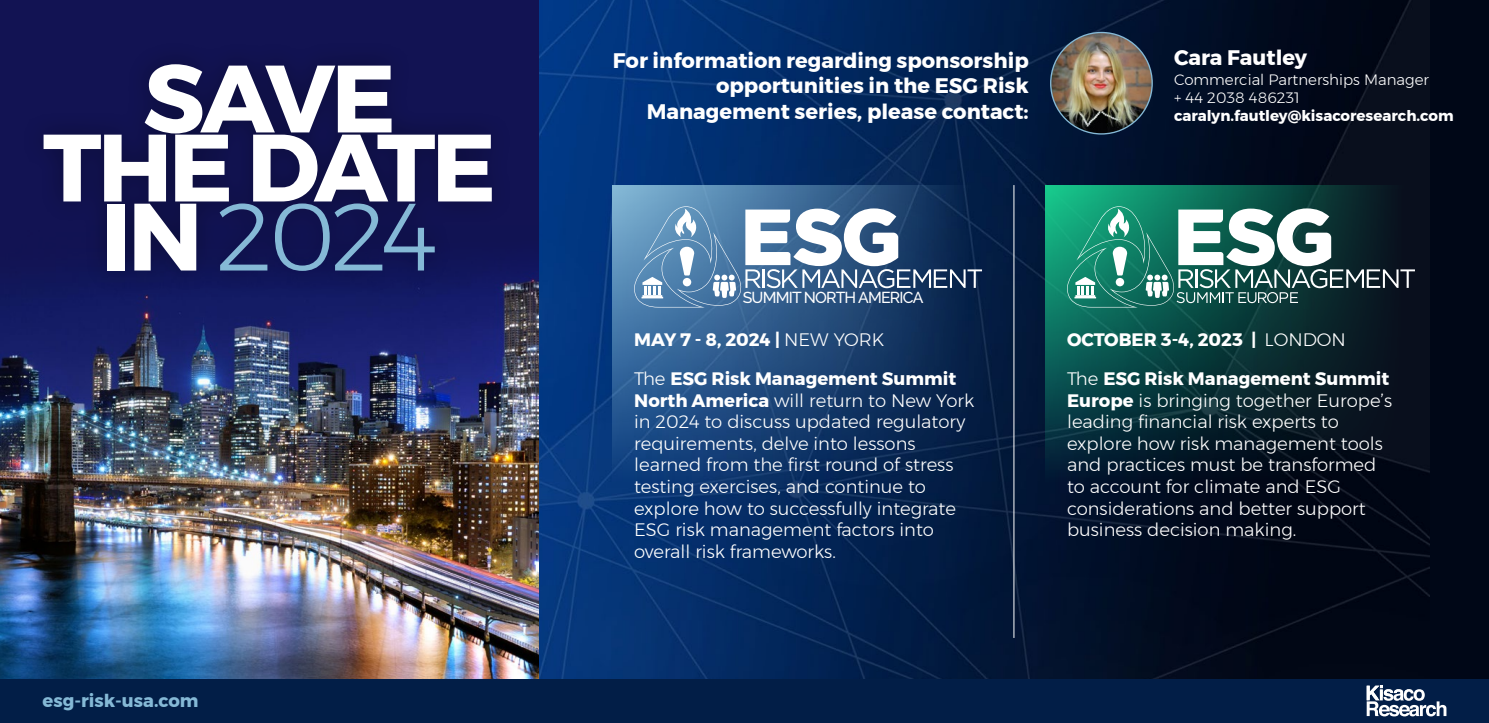
<style>
.page{position:relative;width:1489px;height:723px;background:#fff}
.page>*{position:absolute;margin:0;border:0;box-sizing:border-box;transform-origin:0 0}
.t1{font:700 95.4px/69px "Montserrat";letter-spacing:-.04em;color:#fff;text-align:center}
.t2{font:700 21px/25.2px "Montserrat";color:#fff;text-align:right}
.t3{font:300 18px/21.6px "Montserrat";color:#fff}
.t4{font:700 18px "Montserrat";color:#fff}
.t5{font:700 18px "Montserrat";color:#85b9d6}
.t6{font:500 15.75px "Raleway";letter-spacing:-.05em;color:#fff}
.t7{font:300 15px/18px "Montserrat";color:#fff}
.t8{font:700 15px "Montserrat";color:#fff}
.s1{font-weight:300;color:#85b9d6}
.s2{font-weight:300}
.s3{font-weight:700}
</style>
<div class="page">
<div style="left:539px;top:0;width:949px;height:723px;background:#000717"></div>
<img style="left:539px;top:0;width:890px;height:679px">
<div style="left:0;top:0;width:539px;height:723px;background:#121353"></div>
<img style="left:0;top:266px;width:539px;height:413px">
<div style="left:20px;top:41px;width:495px;height:253px;background:#000;opacity:.3"></div>
<img style="left:1050px;top:32px;width:102px;height:102px;border-radius:51px">
<div style="left:0;top:679px;width:1488px;height:44px;background:#021e47"></div>
<svg style="left:1366px;top:685px;width:80px;height:31px"></svg>
<svg style="left:613px;top:185px;width:368px;height:315px;background:#1e4574"></svg>
<svg style="left:1045px;top:185px;width:369px;height:315px"></svg>
<hr style="left:1013px;top:185px;width:1px;height:453px;background:#fff">
<svg style="left:634px;top:206px;width:347px;height:101px;background:#6483a4"></svg>
<svg style="left:1067px;top:206px;width:347px;height:101px;background:#4a7c75"></svg>
<h1 class="t1" style="left:43px;top:64px;width:454px">SAVE<br>THE DATE<br>IN <span class="s1">2024</span></h1>
<p class="t5" style="left:43px;top:686px;width:157px">esg-risk-usa.com</p>
<p class="t2" style="left:613px;top:48px;width:417px">For information regarding sponsorship opportunities in the ESG Risk<br>Management series, please contact:</p>
<p class="t2" style="left:1174px;top:45px;width:134px">Cara Fautley</p>
<p class="t7" style="left:1173px;top:71px;width:256px">Commercial Partnerships Manager + 44 2038 486231</p>
<p class="t8" style="left:1173px;top:104px;width:281px">caralyn.fautley@kisacoresearch.com</p>
<p class="t6" style="left:742px;top:288px;width:182px">SUMMIT NORTH AMERICA</p>
<p class="t4" style="left:634px;top:325px;width:252px">MAY 7 - 8, 2024 | <span class="s2">NEW YORK</span></p>
<p class="t4" style="left:1067px;top:325px;width:280px">OCTOBER 3-4, 2023 | <span class="s2">LONDON</span></p>
<p class="t3" style="left:634px;top:368px;width:341px">The <span class="s3">ESG Risk Management Summit North America</span> will return to New York in 2024 to discuss updated regulatory requirements, delve into lessons learned from the first round of stress testing exercises, and continue to explore how to successfully integrate ESG risk management factors into overall risk frameworks.</p>
<p class="t3" style="left:1067px;top:368px;width:326px">The <span class="s3">ESG Risk Management Summit<br>Europe</span> is bringing together Europe’s leading financial risk experts to explore how risk management tools and practices must be transformed to account for climate and ESG considerations and better support business decision making.</p>
</div>
